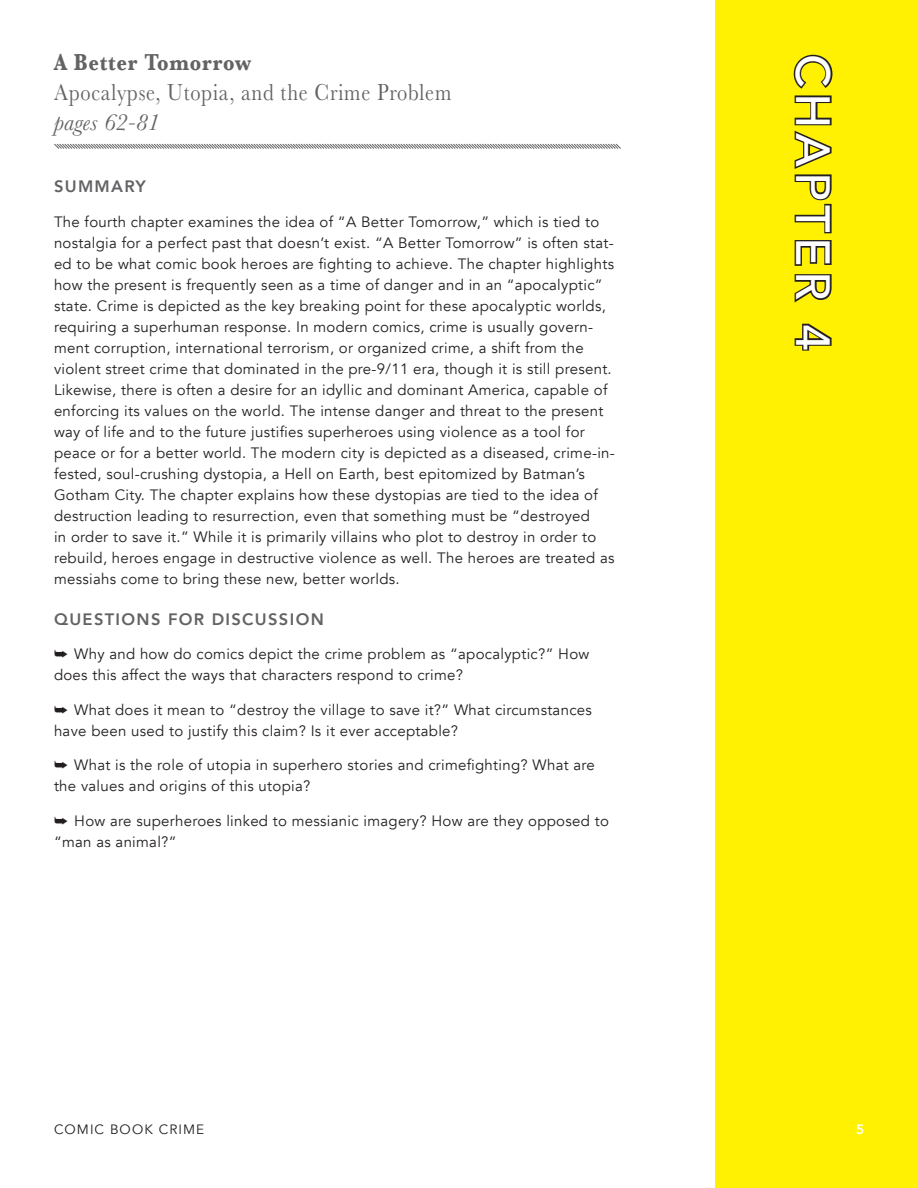
<style>
.page{position:relative;width:918px;height:1188px;background:#fff}
.page>*{position:absolute;margin:0;border:0;box-sizing:border-box;transform-origin:0 0}
.interior__page_title{font:500 48px "Avenir";letter-spacing:.1em;color:#fff}
.interior__page_and_d{font:24px/30px "Baskerville";letter-spacing:.04em;color:#636366;scale:.85 1}
.interior__section_he{font:800 16.5px "Avenir";letter-spacing:.08em;color:#636366}
.interior__summary{font:15px/21px "Avenir";letter-spacing:.02em;color:#231f20}
.t1{font:13.5px "Avenir";letter-spacing:.08em;color:#231f20}
.t2{font:800 13.5px "Avenir";color:#fff}
.s1{font-weight:700}
.s2{font-style:italic}
</style>
<div class="page">
<div style="left:716px;top:0;width:202px;height:1188px;background:#fff101"></div>
<svg style="left:793px;top:54px;width:40px;height:212px"></svg>
<svg style="left:794px;top:274px;width:38px;height:29px"></svg>
<svg style="left:794px;top:323px;width:38px;height:28px"></svg>
<svg style="left:54px;top:143px;width:567px;height:6px"></svg>
<p class="interior__page_and_d" style="left:54px;top:48px;width:469px"><span class="s1">A Better Tomorrow<br></span>Apocalypse, Utopia, and the Crime Problem <span class="s2">pages 62-81</span></p>
<p class="interior__section_he" style="left:54px;top:173px;width:93px">SUMMARY</p>
<p class="interior__summary" style="left:54px;top:211px;width:562px">The fourth chapter examines the idea of “A Better Tomorrow,” which is tied to nostalgia for a perfect past that doesn’t exist. “A Better Tomorrow” is often stat&shy;ed to be what comic book heroes are fighting to achieve. The chapter highlights how the present is frequently seen as a time of danger and in an “apocalyptic” state. Crime is depicted as the key breaking point for these apocalyptic worlds, requiring a superhuman response. In modern comics, crime is usually govern&shy;ment corruption, international terrorism, or organized crime, a shift from the violent street crime that dominated in the pre-9/11 era, though it is still present.<br>Likewise, there is often a desire for an idyllic and dominant America, capable of enforcing its values on the world. The intense danger and threat to the present way of life and to the future justifies superheroes using violence as a tool for peace or for a better world. The modern city is depicted as a diseased, crime-in&shy;fested, soul-crushing dystopia, a Hell on Earth, best epitomized by Batman’s Gotham City. The chapter explains how these dystopias are tied to the idea of destruction leading to resurrection, even that something must be “destroyed<br>in order to save it.” While it is primarily villains who plot to destroy in order to rebuild, heroes engage in destructive violence as well. The heroes are treated as messiahs come to bring these new, better worlds.</p>
<p class="interior__section_he" style="left:54px;top:606px;width:271px">QUESTIONS FOR DISCUSSION</p>
<p class="interior__summary" style="left:54px;top:644px;width:537px">➥ Why and how do comics depict the crime problem as “apocalyptic?” How does this affect the ways that characters respond to crime?</p>
<p class="interior__summary" style="left:54px;top:699px;width:539px">➥ What does it mean to “destroy the village to save it?” What circumstances have been used to justify this claim? Is it ever acceptable?</p>
<p class="interior__summary" style="left:54px;top:755px;width:542px">➥ What is the role of utopia in superhero stories and crimefighting? What are the values and origins of this utopia?</p>
<p class="interior__summary" style="left:54px;top:810px;width:556px">➥ How are superheroes linked to messianic imagery? How are they opposed to “man as animal?”</p>
<p class="interior__page_title" style="left:854px;top:54px;width:298px;rotate:90deg">CHAPTER 4</p>
<p class="t1" style="left:54px;top:1121px;width:152px">COMIC BOOK CRIME</p>
<p class="t2" style="left:856px;top:1119px;width:9px">5</p>
</div>
